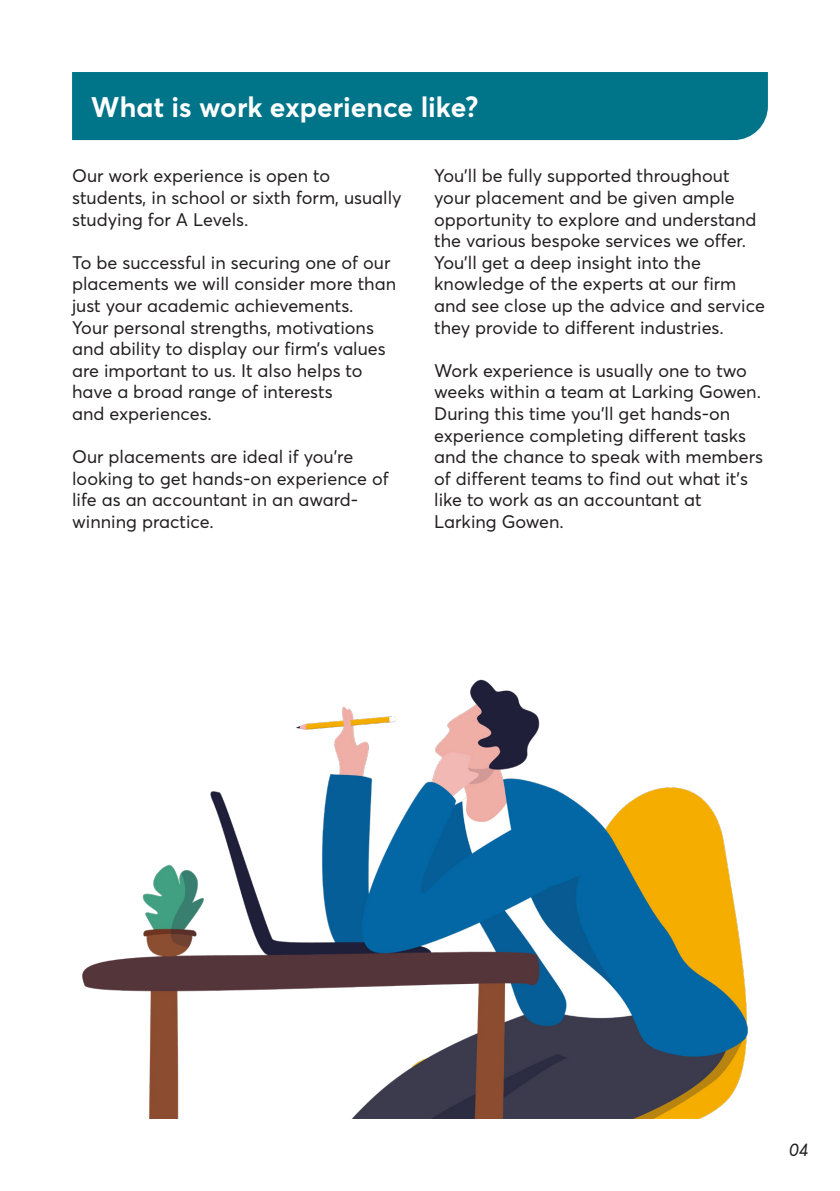
<style>
.page{position:relative;width:840px;height:1191px;background:#fff}
.page>*{position:absolute;margin:0;border:0;box-sizing:border-box;transform-origin:0 0}
.t1{font:700 28px "Averta";letter-spacing:-.005em;color:#fff}
.t2{font:18px/21.6px "Averta";color:#231f20}
.t3{font:italic 18px "Averta";color:#231f20}
</style>
<div class="page">
<div style="left:72px;top:72px;width:695px;height:68px;background:#007488"></div>
<img style="left:82px;top:679px;width:666px;height:440px">
<p class="t1" style="left:91px;top:89px;width:389px">What is work experience like?</p>
<p class="t2" style="left:72px;top:165px;width:331px">Our work experience is open to students, in school or sixth form, usually studying for A Levels.</p>
<p class="t2" style="left:72px;top:251px;width:325px">To be successful in securing one of our placements we will consider more than just your academic achievements.<br>Your personal strengths, motivations and ability to display our firm’s values are important to us. It also helps to have a broad range of interests</p>
<p class="t2" style="left:72px;top:403px;width:141px">and experiences.</p>
<p class="t2" style="left:72px;top:446px;width:318px">Our placements are ideal if you’re looking to get hands-on experience of life as an accountant in an award&shy;winning practice.</p>
<p class="t2" style="left:434px;top:165px;width:332px">You’ll be fully supported throughout your placement and be given ample opportunity to explore and understand the various bespoke services we offer.<br>You’ll get a deep insight into the knowledge of the experts at our firm and see close up the advice and service they provide to different industries.</p>
<p class="t2" style="left:434px;top:359px;width:330px">Work experience is usually one to two weeks within a team at Larking Gowen.<br>During this time you’ll get hands-on experience completing different tasks and the chance to speak with members of different teams to find out what it’s like to work as an accountant at</p>
<p class="t2" style="left:434px;top:511px;width:131px">Larking Gowen.</p>
<p class="t3" style="left:788px;top:1137px;width:21px">04</p>
</div>
